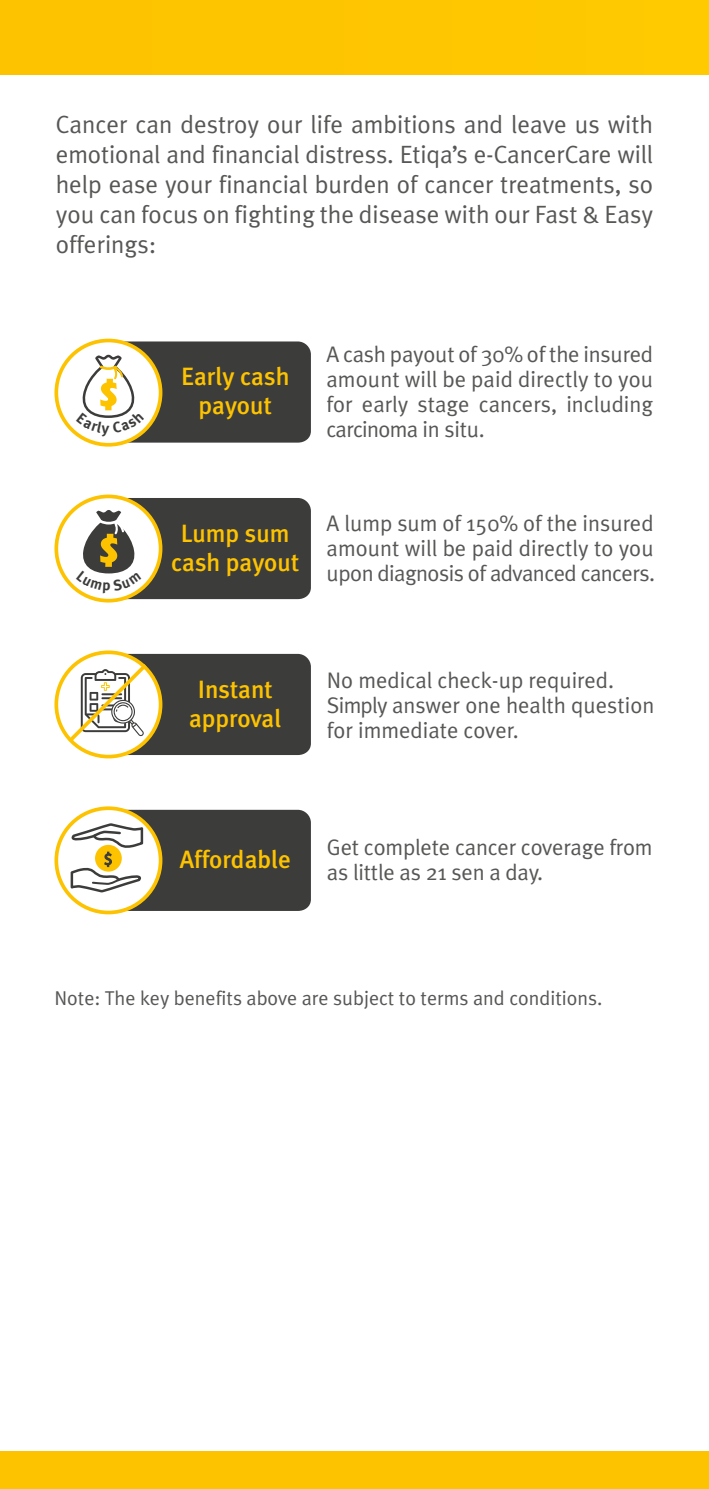
<style>
.page{position:relative;width:709px;height:1489px;background:#fff}
.page>*{position:absolute;margin:0;border:0;box-sizing:border-box;transform-origin:0 0}
.t1{font:25px/30px "Meta Plus";color:#575756;text-align:justify}
.t2{font:500 25px/28.8px "Meta Plus";color:#fdc300;text-align:center}
.t3{font:22.5px/25px "Meta Plus";color:#575756;text-align:justify}
.t4{font:20px "Meta Plus";color:#575756}
</style>
<div class="page">
<div style="left:0;top:0;width:709px;height:74px;background:#fec500"></div>
<div style="left:0;top:1451px;width:709px;height:37px;background:#fdc300"></div>
<div style="left:84px;top:341px;width:227px;height:101px;background:#3c3c3b;border-radius:12px"></div>
<svg style="left:56px;top:340px;width:105px;height:105px;fill:#fff"></svg>
<div style="left:54px;top:338px;width:108px;height:108px;border:4px solid #fdc300;border-radius:50%"></div>
<div style="left:84px;top:498px;width:227px;height:101px;background:#3c3c3b;border-radius:12px"></div>
<svg style="left:56px;top:496px;width:105px;height:104px;fill:#fff"></svg>
<div style="left:54px;top:494px;width:108px;height:108px;border:4px solid #fdc300;border-radius:50%"></div>
<div style="left:84px;top:809px;width:227px;height:101px;background:#3c3c3b;border-radius:12px"></div>
<svg style="left:56px;top:808px;width:105px;height:104px;fill:#fff"></svg>
<div style="left:54px;top:806px;width:108px;height:108px;border:4px solid #fdc300;border-radius:50%"></div>
<svg style="left:68px;top:823px;width:76px;height:69px"></svg>
<div style="left:84px;top:654px;width:227px;height:101px;background:#3c3c3b;border-radius:12px"></div>
<svg style="left:56px;top:652px;width:105px;height:104px"></svg>
<div style="left:54px;top:650px;width:108px;height:108px;border:4px solid #fdc300;border-radius:50%"></div>
<svg style="left:66px;top:660px;width:85px;height:84px"></svg>
<svg style="left:76px;top:353px;width:68px;height:83px"></svg>
<svg style="left:76px;top:509px;width:65px;height:85px"></svg>
<p class="t1" style="left:56px;top:109px;width:599px">Cancer can destroy our life ambitions and leave us with emotional and financial distress. Etiqa’s e-CancerCare will help ease your financial burden of cancer treatments, so you can focus on fighting the disease with our Fast &amp; Easy offerings:</p>
<p class="t2" style="left:181px;top:362px;width:110px">Early cash payout</p>
<p class="t3" style="left:326px;top:341px;width:328px">A cash payout of 30% of the insured amount will be paid directly to you for early stage cancers, including carcinoma in situ.</p>
<p class="t2" style="left:171px;top:518px;width:130px">Lump sum cash payout</p>
<p class="t3" style="left:327px;top:510px;width:330px">A lump sum of 150% of the insured amount will be paid directly to you upon diagnosis of advanced cancers.</p>
<p class="t2" style="left:189px;top:674px;width:94px">Instant approval</p>
<p class="t3" style="left:327px;top:667px;width:329px;text-align:left">No medical check-up required.<br>Simply answer one health question for immediate cover.</p>
<p class="t2" style="left:180px;top:845px;width:113px">Affordable</p>
<p class="t3" style="left:327px;top:834px;width:327px">Get complete cancer coverage from as little as 21 sen a day.</p>
<p class="t4" style="left:54px;top:986px;width:549px">Note: The key benefits above are subject to terms and conditions.</p>
</div>
